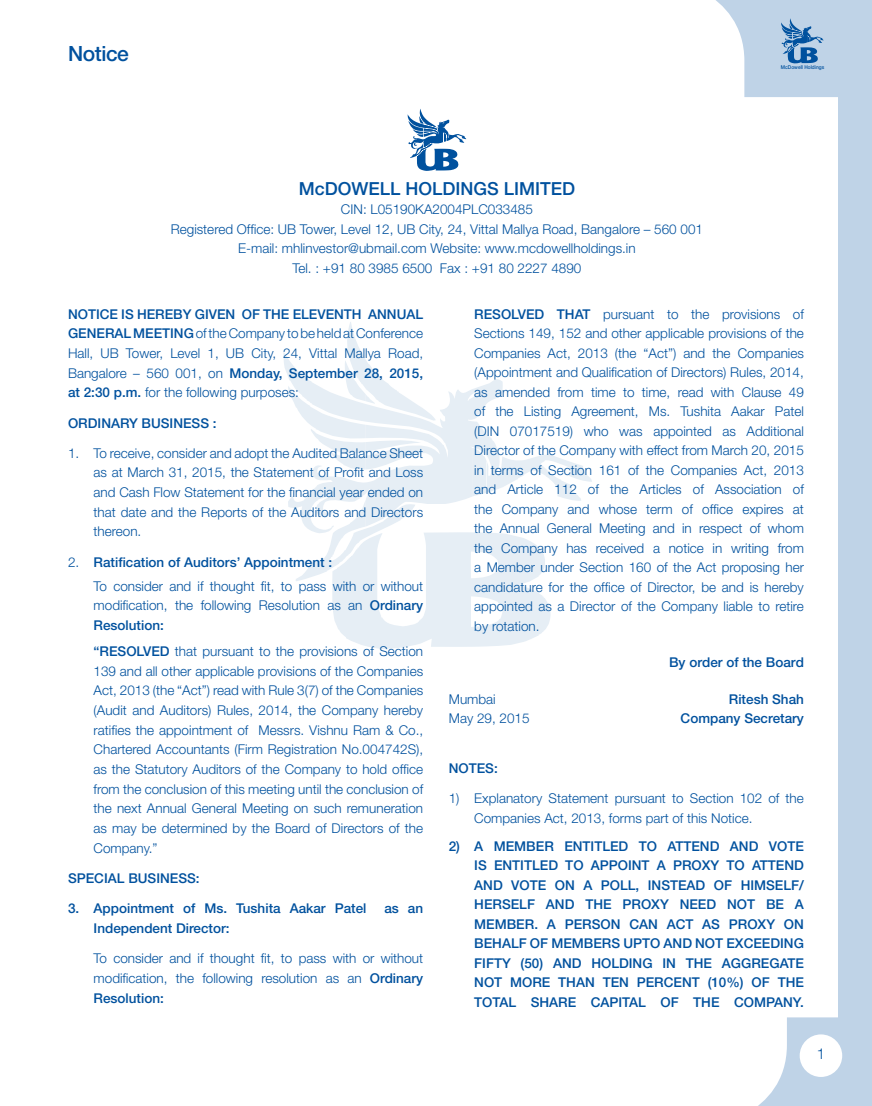
<style>
.page{position:relative;width:872px;height:1106px;background:#fff}
.page>*{position:absolute;margin:0;border:0;box-sizing:border-box;transform-origin:0 0}
.t1{font:500 21px "Helvetica Neue";letter-spacing:-.02em;color:#00519e}
.t2{font:500 18px "Helvetica Neue";color:#00519e}
.t3{font:300 15px "Helvetica Neue";color:#00519e}
.t4{font:300 13.5px/19.6px "Helvetica Neue";color:#00519e;text-align:justify}
.t5{font:500 13.5px/19.5px "Helvetica Neue";color:#00519e;text-align:justify}
.t6{font:500 5.25px "Helvetica Neue";color:#00519e;scale:.92 1}
.s1{font-weight:500}
</style>
<div class="page">
<div style="left:838px;top:0;width:34px;height:1106px;background:#bfd3e7"></div>
<svg style="left:758px;top:1017px;width:85px;height:89px"></svg>
<div style="left:799px;top:1034px;width:43px;height:42px;background:#fff;border-radius:50%"></div>
<svg style="left:283px;top:322px;width:309px;height:327px"></svg>
<svg style="left:716px;top:0;width:122px;height:97px"></svg>
<svg style="left:407px;top:109px;width:59px;height:62px"></svg>
<h1 class="t1" style="left:68px;top:40px;width:62px">Notice</h1>
<p class="t6" style="left:781px;top:64px;width:48px">McDowell Holdings</p>
<h2 class="t2" style="left:299px;top:177px;width:278px">McDOWELL HOLDINGS LIMITED</h2>
<p class="t4" style="left:171px;top:199px;width:534px;text-align:center">CIN: L05190KA2004PLC033485<br>Registered Office: UB Tower, Level 12, UB City, 24, Vittal Mallya Road, Bangalore – 560 001<br>E-mail: mhlinvestor@ubmail.com Website: www.mcdowellholdings.in<br>Tel. : +91 80 3985 6500 Fax : +91 80 2227 4890</p>
<p class="t4" style="left:68px;top:304px;width:357px"><span class="s1">NOTICE IS HEREBY GIVEN OF THE ELEVENTH ANNUAL GENERAL MEETING</span> of the Company to be held at Conference Hall, UB Tower, Level 1, UB City, 24, Vittal Mallya Road, Bangalore – 560 001, on <span class="s1">Monday, September 28, 2015, at 2:30 p.m.</span> for the following purposes:</p>
<p class="t5" style="left:68px;top:413px;width:150px">ORDINARY BUSINESS :</p>
<p class="t4" style="left:94px;top:443px;width:331px;text-indent:-26px">1. To receive, consider and adopt the Audited Balance Sheet as at March 31, 2015, the Statement of Profit and Loss and Cash Flow Statement for the financial year ended on that date and the Reports of the Auditors and Directors thereon.</p>
<p class="t4" style="left:94px;top:550px;width:331px;line-height:23.9px;text-indent:-26px">2. <span class="s1">Ratification of Auditors’ Appointment :<br></span>To consider and if thought fit, to pass with or without</p>
<p class="t4" style="left:94px;top:595px;width:331px">modification, the following Resolution as an <span class="s1">Ordinary<br>Resolution:</span></p>
<p class="t4" style="left:94px;top:641px;width:331px"><span class="s1">“RESOLVED</span> that pursuant to the provisions of Section 139 and all other applicable provisions of the Companies Act, 2013 (the “Act”) read with Rule 3(7) of the Companies (Audit and Auditors) Rules, 2014, the Company hereby ratifies the appointment of Messrs. Vishnu Ram &amp; Co., Chartered Accountants (Firm Registration No.004742S), as the Statutory Auditors of the Company to hold office from the conclusion of this meeting until the conclusion of the next Annual General Meeting on such remuneration as may be determined by the Board of Directors of the Company.”</p>
<p class="t5" style="left:68px;top:868px;width:133px">SPECIAL BUSINESS:</p>
<p class="t5" style="left:68px;top:898px;width:300px">3. Appointment of Ms. Tushita Aakar Patel</p>
<p class="t5" style="left:384px;top:898px;width:40px">as an</p>
<p class="t5" style="left:94px;top:918px;width:138px">Independent Director:</p>
<p class="t4" style="left:94px;top:948px;width:331px">To consider and if thought fit, to pass with or without modification, the following resolution as an <span class="s1">Ordinary Resolution:</span></p>
<p class="t4" style="left:474px;top:304px;width:331px"><span class="s1">RESOLVED THAT</span> pursuant to the provisions of Sections 149, 152 and other applicable provisions of the Companies Act, 2013 (the “Act”) and the Companies (Appointment and Qualification of Directors) Rules, 2014, as amended from time to time, read with Clause 49 of the Listing Agreement, Ms. Tushita Aakar Patel (DIN 07017519) who was appointed as Additional Director of the Company with effect from March 20, 2015 in terms of Section 161 of the Companies Act, 2013 and Article 112 of the Articles of Association of the Company and whose term of office expires at the Annual General Meeting and in respect of whom the Company has received a notice in writing from a Member under Section 160 of the Act proposing her candidature for the office of Director, be and is hereby appointed as a Director of the Company liable to retire by rotation.</p>
<p class="t5" style="left:669px;top:652px;width:136px">By order of the Board</p>
<p class="t4" style="left:449px;top:689px;width:48px">Mumbai</p>
<p class="t5" style="left:729px;top:689px;width:77px">Ritesh Shah</p>
<p class="t4" style="left:449px;top:708px;width:82px">May 29, 2015</p>
<p class="t5" style="left:680px;top:708px;width:125px">Company Secretary</p>
<p class="t5" style="left:449px;top:758px;width:20px">Notes</p>
<p class="t5" style="left:494px;top:758px;width:5px">:</p>
<p class="t4" style="left:474px;top:788px;width:331px;text-indent:-26px">1) Explanatory Statement pursuant to Section 102 of the<br>Companies Act, 2013, forms part of this Notice.</p>
<p class="t5" style="left:474px;top:836px;width:331px;text-indent:-26px">2) A MEMBER ENTITLED TO ATTEND AND VOTE IS ENTITLED TO APPOINT A PROXY TO ATTEND AND VOTE ON A POLL, INSTEAD OF HIMSELF/ HERSELF AND THE PROXY NEED NOT BE A MEMBER. A PERSON CAN ACT AS PROXY ON BEHALF OF MEMBERS UPTO AND NOT EXCEEDING FIFTY (50) AND HOLDING IN THE AGGREGATE NOT MORE THAN TEN PERCENT (10%) OF THE TOTAL SHARE CAPITAL OF THE COMPANY.</p>
<p class="t3" style="left:816px;top:1044px;width:10px">1</p>
</div>
